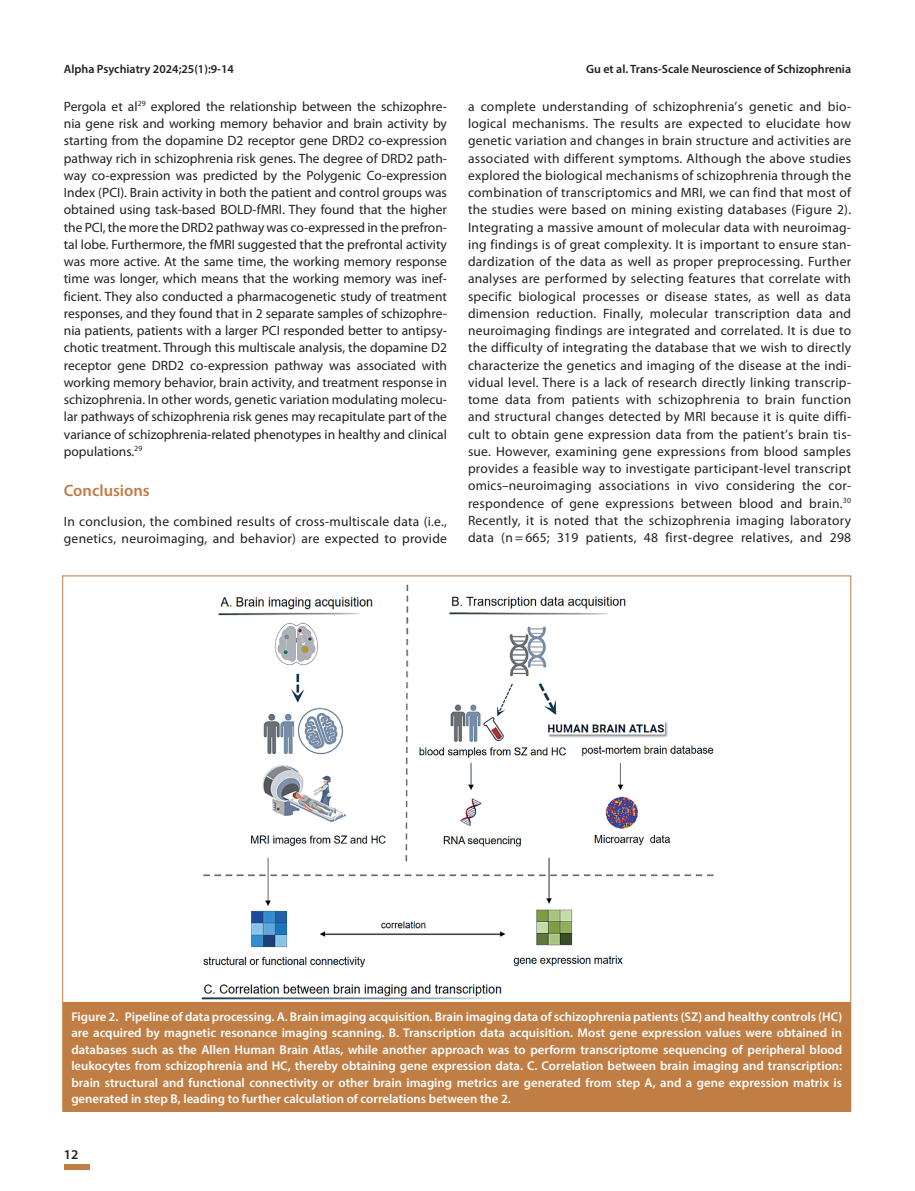
<style>
.page{position:relative;width:915px;height:1191px;background:#fff}
.page>*{position:absolute;margin:0;border:0;box-sizing:border-box;transform-origin:0 0}
.t1{font:600 16.5px "Myriad Pro";color:#c07d44}
.t2{font:13.5px/17.2px "Myriad Pro";letter-spacing:.02em;color:#231f20;text-align:justify}
.t3{font:600 13.5px "Myriad Pro";color:#231f20}
.t4{font:600 12.75px/16.5px "Myriad Pro";color:#fff;text-align:justify}
.t5{font:600 12px "Myriad Pro";color:#231f20}
</style>
<div class="page">
<div style="left:64px;top:1163px;width:25px;height:6px;background:#c07d44"></div>
<div style="left:63px;top:1002px;width:787px;height:109px;background:#c07d44"></div>
<img style="left:201px;top:584px;width:513px;height:416px">
<p class="t5" style="left:64px;top:61px;width:171px">Alpha Psychiatry 2024;25(1):9-14</p>
<p class="t5" style="left:586px;top:61px;width:266px">Gu et al. Trans-Scale Neuroscience of Schizophrenia</p>
<p class="t2" style="left:64px;top:97px;width:384px">Pergola et al<sup>29</sup> explored the relationship between the schizophre&shy;nia gene risk and working memory behavior and brain activity by starting from the dopamine D2 receptor gene DRD2 co-expression pathway rich in schizophrenia risk genes. The degree of DRD2 path&shy;way co-expression was predicted by the Polygenic Co-expression Index (PCI). Brain activity in both the patient and control groups was obtained using task-based BOLD-fMRI. They found that the higher the PCI, the more the DRD2 pathway was co-expressed in the prefron&shy;tal lobe. Furthermore, the fMRI suggested that the prefrontal activity was more active. At the same time, the working memory response time was longer, which means that the working memory was inef&shy;ficient. They also conducted a pharmacogenetic study of treatment responses, and they found that in 2 separate samples of schizophre&shy;nia patients, patients with a larger PCI responded better to antipsy&shy;chotic treatment. Through this multiscale analysis, the dopamine D2 receptor gene DRD2 co-expression pathway was associated with working memory behavior, brain activity, and treatment response in schizophrenia. In other words, genetic variation modulating molecu&shy;lar pathways of schizophrenia risk genes may recapitulate part of the variance of schizophrenia-related phenotypes in healthy and clinical populations.<sup>29</sup></p>
<p class="t1" style="left:64px;top:479px;width:87px">Conclusions</p>
<p class="t2" style="left:64px;top:512px;width:384px">In conclusion, the combined results of cross-multiscale data (i.e., genetics, neuroimaging, and behavior) are expected to provide</p>
<p class="t2" style="left:468px;top:97px;width:384px">a complete understanding of schizophrenia’s genetic and bio&shy;logical mechanisms. The results are expected to elucidate how genetic variation and changes in brain structure and activities are associated with different symptoms. Although the above studies explored the biological mechanisms of schizophrenia through the combination of transcriptomics and MRI, we can find that most of the studies were based on mining existing databases (Figure 2).<br>Integrating a massive amount of molecular data with neuroimag&shy;ing findings is of great complexity. It is important to ensure stan&shy;dardization of the data as well as proper preprocessing. Further analyses are performed by selecting features that correlate with specific biological processes or disease states, as well as data dimension reduction. Finally, molecular transcription data and neuroimaging findings are integrated and correlated. It is due to the difficulty of integrating the database that we wish to directly characterize the genetics and imaging of the disease at the indi&shy;vidual level. There is a lack of research directly linking transcrip&shy;tome data from patients with schizophrenia to brain function and structural changes detected by MRI because it is quite diffi&shy;cult to obtain gene expression data from the patient’s brain tis&shy;sue. However, examining gene expressions from blood samples provides a feasible way to investigate participant-level transcript omics–neuroimaging associations in vivo considering the cor&shy;respondence of gene expressions between blood and brain.<sup>30<br></sup>Recently, it is noted that the schizophrenia imaging laboratory data (n = 665; 319 patients, 48 first-degree relatives, and 298</p>
<p class="t4" style="left:71px;top:1007px;width:772px">Figure 2. Pipeline of data processing. A. Brain imaging acquisition. Brain imaging data of schizophrenia patients (SZ) and healthy controls (HC) are acquired by magnetic resonance imaging scanning. B. Transcription data acquisition. Most gene expression values were obtained in databases such as the Allen Human Brain Atlas, while another approach was to perform transcriptome sequencing of peripheral blood leukocytes from schizophrenia and HC, thereby obtaining gene expression data. C. Correlation between brain imaging and transcription: brain structural and functional connectivity or other brain imaging metrics are generated from step A, and a gene expression matrix is generated in step B, leading to further calculation of correlations between the 2.</p>
<p class="t3" style="left:64px;top:1145px;width:16px">12</p>
</div>
